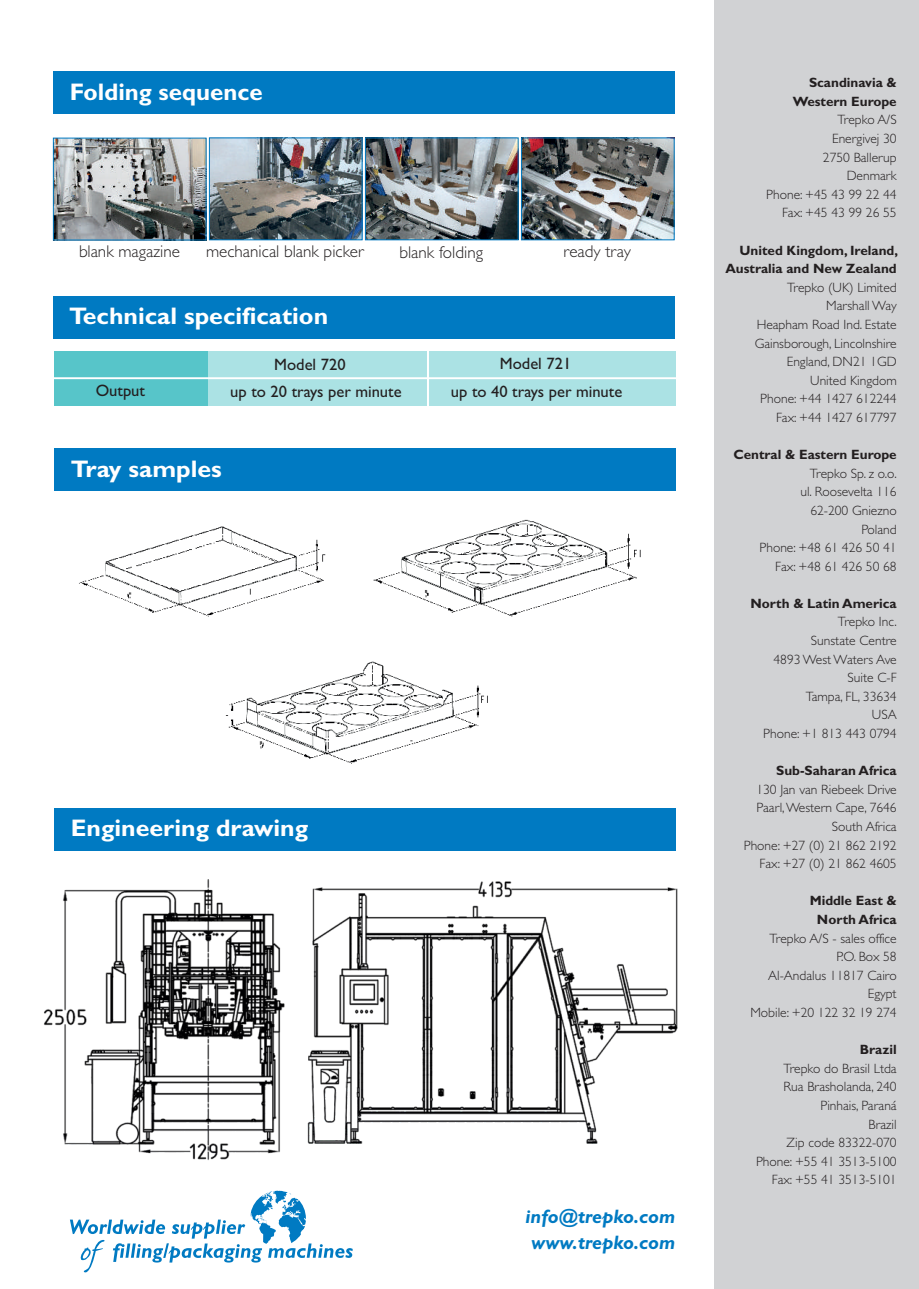
<style>
.page{position:relative;width:919px;height:1289px;background:#fff}
.page>*{position:absolute;margin:0;border:0;box-sizing:border-box;transform-origin:0 0}
.t1{font:700 24px "Gill Sans WGL";color:#fff;scale:1.04 1}
.t2{font:700 24px "Gill Sans WGL";color:#fff}
.t3{font:italic 700 19.5px/26.8px "Gill Sans WGL";color:#007ac2}
.t4{font:300 17.1px "Gill Sans WGL";color:#231f20}
.t5{font:16.5px "Gill Sans WGL";color:#231f20}
.t6{font:300 13.5px/18.6px "Gill Sans WGL";color:#231f20;text-align:right}
.t7{font:700 13.5px/18.6px "Gill Sans WGL";color:#231f20;text-align:right}
</style>
<div class="page">
<div style="left:54px;top:448px;width:621px;height:43px;background:#007ac2"></div>
<div style="left:54px;top:808px;width:621px;height:42px;background:#007ac2"></div>
<div style="left:53px;top:71px;width:621px;height:43px;background:#007ac2"></div>
<img style="left:55px;top:140px;width:149px;height:98px">
<div style="left:53px;top:138px;width:153px;height:102px;border:1px solid #007ac2"></div>
<img style="left:523px;top:139px;width:149px;height:99px">
<div style="left:521px;top:137px;width:153px;height:103px;border:1px solid #007ac2"></div>
<img style="left:367px;top:139px;width:149px;height:99px">
<div style="left:365px;top:137px;width:153px;height:103px;border:1px solid #007ac2"></div>
<img style="left:211px;top:139px;width:149px;height:99px">
<div style="left:209px;top:137px;width:153px;height:103px;border:1px solid #007ac2"></div>
<div style="left:54px;top:296px;width:621px;height:42px;background:#007ac2"></div>
<div style="left:714px;top:0;width:204px;height:1288px;background:#d1d2d4"></div>
<img style="left:228px;top:831px;width:450px;height:313px">
<img style="left:44px;top:861px;width:259px;height:299px">
<svg style="left:54px;top:351px;width:621px;height:55px"></svg>
<img style="left:225px;top:661px;width:263px;height:103px">
<img style="left:79px;top:526px;width:247px;height:91px">
<img style="left:373px;top:519px;width:268px;height:98px">
<svg style="left:70px;top:1190px;width:282px;height:82px"></svg>
<h1 class="t2" style="left:70px;top:84px;width:194px">Folding sequence</h1>
<p class="t4" style="left:79px;top:245px;width:102px">blank magazine</p>
<p class="t4" style="left:206px;top:245px;width:159px">mechanical blank picker</p>
<p class="t4" style="left:399px;top:246px;width:85px">blank folding</p>
<p class="t4" style="left:563px;top:245px;width:69px">ready tray</p>
<h1 class="t1" style="left:69px;top:307px;width:251px">Technical specification</h1>
<p class="t5" style="left:96px;top:385px;width:51px">Output</p>
<p class="t5" style="left:274px;top:358px;width:73px">Model 720</p>
<p class="t5" style="left:500px;top:358px;width:73px">Model 721</p>
<p class="t5" style="left:230px;top:386px;width:173px">up to 20 trays per minute</p>
<p class="t5" style="left:451px;top:385px;width:173px">up to 40 trays per minute</p>
<h1 class="t1" style="left:71px;top:460px;width:147px">Tray samples</h1>
<h1 class="t1" style="left:71px;top:819px;width:230px">Engineering drawing</h1>
<h2 class="t3" style="left:525px;top:1204px;width:151px">info@trepko.com www.trepko.com</h2>
<p class="t7" style="left:792px;top:75px;width:105px">Scandinavia &amp;<br>Western Europe</p>
<p class="t6" style="left:766px;top:112px;width:132px">Trepko A/S<br>Energivej 30<br>2750 Ballerup<br>Denmark<br>Phone: +45 43 99 22 44<br>Fax: +45 43 99 26 55</p>
<p class="t7" style="left:725px;top:242px;width:174px">United Kingdom, Ireland,<br>Australia and New Zealand</p>
<p class="t6" style="left:754px;top:279px;width:143px">Trepko (UK) Limited<br>Marshall Way<br>Heapham Road Ind. Estate<br>Gainsborough, Lincolnshire<br>England, DN21 1GD<br>United Kingdom<br>Phone: +44 1427 612244<br>Fax: +44 1427 617797</p>
<p class="t7" style="left:733px;top:446px;width:165px">Central &amp; Eastern Europe</p>
<p class="t6" style="left:759px;top:465px;width:139px">Trepko Sp. z o.o.<br>ul. Roosevelta 116<br>62-200 Gniezno<br>Poland<br>Phone: +48 61 426 50 41<br>Fax: +48 61 426 50 68</p>
<p class="t7" style="left:750px;top:595px;width:148px">North &amp; Latin America</p>
<p class="t6" style="left:763px;top:614px;width:135px">Trepko Inc.<br>Sunstate Centre<br>4893 West Waters Ave<br>Suite C-F<br>Tampa, FL, 33634<br>USA<br>Phone: +1 813 443 0794</p>
<p class="t7" style="left:776px;top:762px;width:122px">Sub-Saharan Africa</p>
<p class="t6" style="left:743px;top:781px;width:154px">130 Jan van Riebeek Drive<br>Paarl,Western Cape, 7646<br>South Africa<br>Phone: +27 (0) 21 862 2192<br>Fax: +27 (0) 21 862 4605</p>
<p class="t7" style="left:809px;top:893px;width:88px;text-align:center">Middle East &amp;<br>North Africa</p>
<p class="t6" style="left:750px;top:930px;width:148px">Trepko A/S - sales office<br>P.O. Box 58<br>Al-Andalus 11817 Cairo<br>Egypt<br>Mobile: +20 122 32 19 274</p>
<p class="t7" style="left:859px;top:1041px;width:38px">Brazil</p>
<p class="t6" style="left:756px;top:1060px;width:142px">Trepko do Brasil Ltda<br>Rua Brasholanda, 240<br>Pinhais, Paraná<br>Brazil<br>Zip code 83322-070<br>Phone: +55 41 3513-5100<br>Fax: +55 41 3513-5101</p>
</div>
